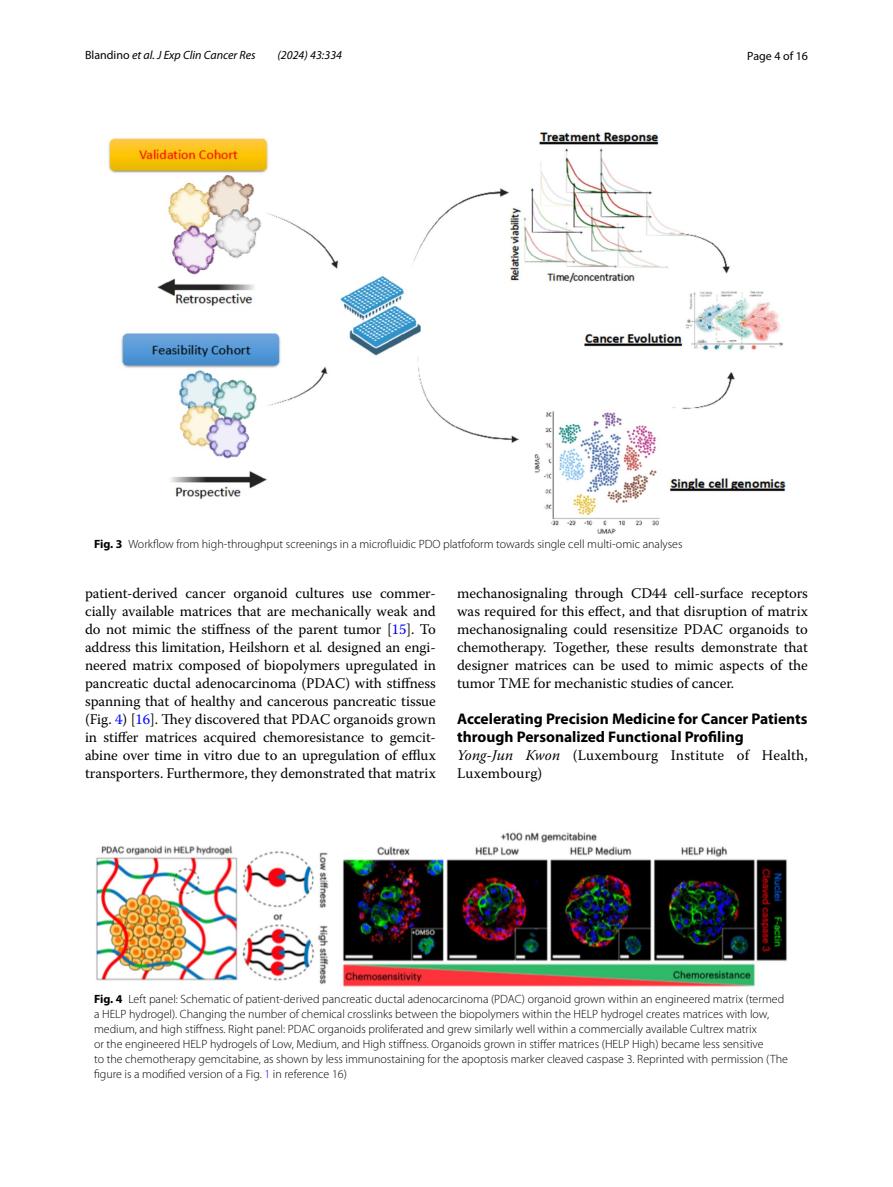
<style>
.page{position:relative;width:893px;height:1187px;background:#fff}
.page>*{position:absolute;margin:0;border:0;box-sizing:border-box;transform-origin:0 0}
.t1{font:700 15.45px/18px "Myriad Pro";color:#000}
.t2{font:14.7px/18px "Warnock Pro";letter-spacing:-.005em;color:#000;text-align:justify}
.t3{font:14.7px/18px "Warnock Pro";letter-spacing:.015em;color:#000}
.t4{font:300 12px/15px "Myriad Pro";color:#000}
.t5{font:italic 12px "Myriad Pro";color:#000}
.t6{font:12px "Myriad Pro";color:#000}
.s1{font-style:normal}
.s2{font-weight:700}
.s3{color:#00f}
.s4{font-style:italic}
</style>
<div class="page">
<img style="left:108px;top:133px;width:677px;height:400px">
<img style="left:96px;top:832px;width:691px;height:155px">
<p class="t5" style="left:85px;top:48px;width:172px"><span class="s1">Blandino</span> et al. J Exp Clin Cancer Res</p>
<p class="t5" style="left:277px;top:48px;width:66px">(2024) 43:334</p>
<p class="t6" style="left:747px;top:48px;width:62px">Page 4 of 16</p>
<p class="t4" style="left:94px;top:537px;width:590px"><span class="s2">Fig. 3</span> Workflow from high-throughput screenings in a microfluidic PDO platfoform towards single cell multi-omic analyses</p>
<p class="t2" style="left:85px;top:584px;width:352px">patient-derived cancer organoid cultures use commer&shy;cially available matrices that are mechanically weak and do not mimic the stiffness of the parent tumor [<span class="s3">15</span>]. To address this limitation, Heilshorn et al<span class="s4">.</span> designed an engi&shy;neered matrix composed of biopolymers upregulated in pancreatic ductal adenocarcinoma (PDAC) with stiffness spanning that of healthy and cancerous pancreatic tissue (Fig. <span class="s3">4</span>) [<span class="s3">16</span>]. They discovered that PDAC organoids grown in stiffer matrices acquired chemoresistance to gemcit&shy;abine over time in vitro due to an upregulation of efflux transporters. Furthermore, they demonstrated that matrix</p>
<p class="t2" style="left:457px;top:584px;width:352px">mechanosignaling through CD44 cell-surface receptors was required for this effect, and that disruption of matrix mechanosignaling could resensitize PDAC organoids to chemotherapy. Together, these results demonstrate that designer matrices can be used to mimic aspects of the tumor TME for mechanistic studies of cancer.</p>
<p class="t1" style="left:457px;top:709px;width:352px">Accelerating Precision Medicine for Cancer Patients through Personalized Functional Profiling</p>
<p class="t3" style="left:457px;top:746px;width:352px"><span class="s4">Yong-Jun Kwon</span> (Luxembourg Institute of Health,<br>Luxembourg)</p>
<p class="t4" style="left:94px;top:991px;width:695px"><span class="s2">Fig. 4</span> Left panel: Schematic of patient-derived pancreatic ductal adenocarcinoma (PDAC) organoid grown within an engineered matrix (termed a HELP hydrogel). Changing the number of chemical crosslinks between the biopolymers within the HELP hydrogel creates matrices with low, medium, and high stiffness. Right panel: PDAC organoids proliferated and grew similarly well within a commercially available Cultrex matrix<br>or the engineered HELP hydrogels of Low, Medium, and High stiffness. Organoids grown in stiffer matrices (HELP High) became less sensitive<br>to the chemotherapy gemcitabine, as shown by less immunostaining for the apoptosis marker cleaved caspase 3. Reprinted with permission (The figure is a modified version of a Fig. <span class="s3">1</span> in reference 16)</p>
</div>
